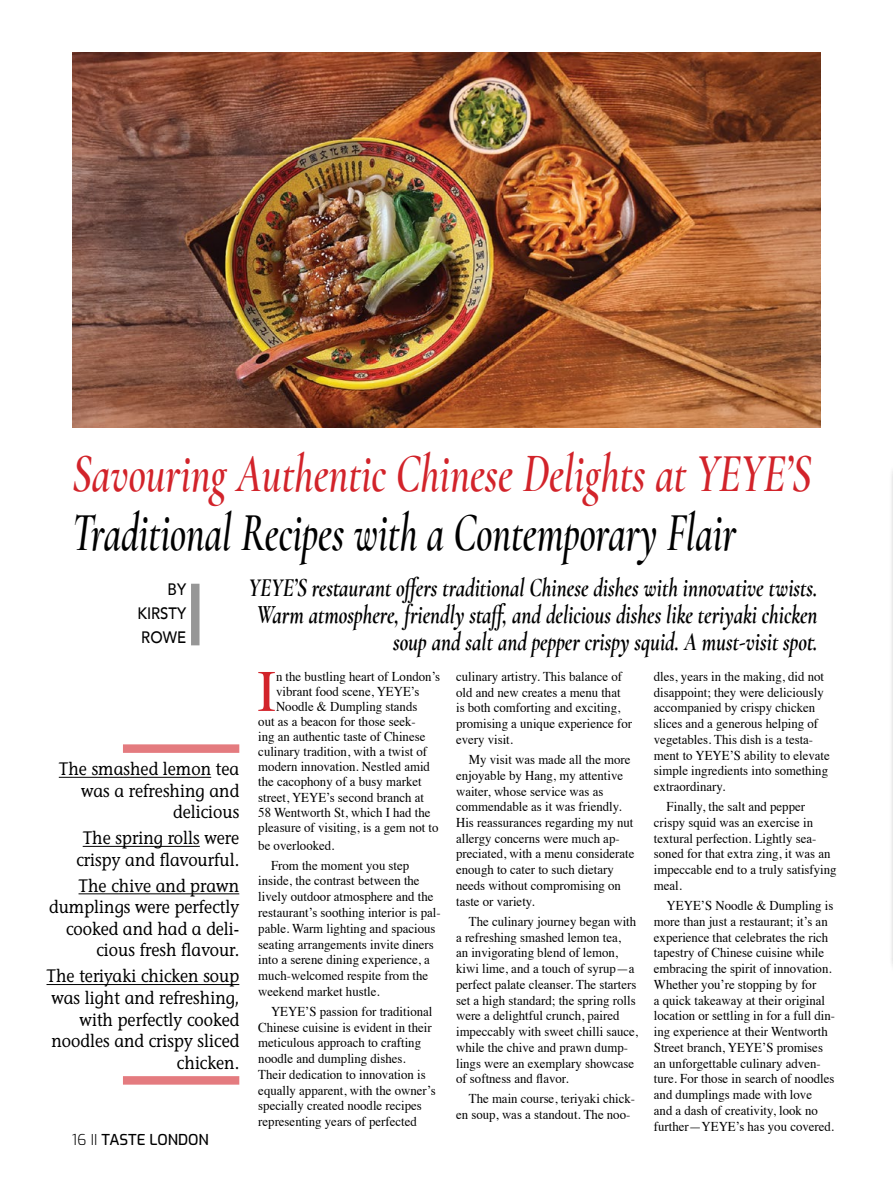
<style>
.page{position:relative;width:893px;height:1191px;background:#fff}
.page>*{position:absolute;margin:0;border:0;box-sizing:border-box;transform-origin:0 0}
.t1{font:58.8px "Times";color:#d2232a;scale:.95 1}
.t2{font:italic 600 54px "Cormorant Garamond";color:#d2232a;scale:.78 1}
.t3{font:italic 600 54px "Cormorant Garamond";color:#000;scale:.73 1}
.t4{font:italic 700 27px/27px "Cormorant Garamond";color:#000;text-align:right;scale:.78 1}
.t5{font:18px/21.6px "Stone Lab Normal Tr";color:#000;text-align:right;scale:.9 1}
.t6{font:500 16.5px/24px "Avenir";color:#000;text-align:justify;scale:.9 1}
.t7{font:100 15px "Exo";color:#000}
.t8{font:13.5px/15.8px "Times";color:#000;scale:.95 1}
</style>
<div class="page">
<hr style="left:889px;top:462px;width:4px;height:512px;background:#000;opacity:.75">
<img style="left:72px;top:53px;width:749px;height:375px">
<div style="left:191px;top:583px;width:9px;height:62px;background:#979797"></div>
<hr style="left:59px;top:777px;width:152px;height:1px;background:#000">
<hr style="left:83px;top:846px;width:117px;height:1px;background:#000">
<hr style="left:79px;top:893px;width:160px;height:1px;background:#000">
<hr style="left:47px;top:984px;width:192px;height:1px;background:#000">
<div style="left:123px;top:744px;width:116px;height:9px;background:#e47b7f"></div>
<div style="left:123px;top:1076px;width:116px;height:8px;background:#e47b7f"></div>
<h2 class="t2" style="left:72px;top:441px;width:949px">Savouring Authentic Chinese Delights at YEYE’S</h2>
<h2 class="t3" style="left:72px;top:500px;width:911px">Traditional Recipes with a Contemporary Flair</h2>
<h3 class="t4" style="left:249px;top:573px;width:730px">YEYE’S restaurant offers traditional Chinese dishes with innovative twists.<br>Warm atmosphere, friendly staff, and delicious dishes like teriyaki chicken soup and salt and pepper crispy squid. A must-visit spot.</h3>
<p class="t6" style="left:137px;top:576px;width:56px;text-indent:30px">BY KIRSTY ROWE</p>
<h3 class="t5" style="left:59px;top:758px;width:202px">The smashed lemon tea was a refreshing and delicious</h3>
<h3 class="t5" style="left:76px;top:827px;width:182px;text-align:center">The spring rolls were crispy and flavourful.</h3>
<h3 class="t5" style="left:49px;top:874px;width:213px">The chive and prawn dumplings were perfectly cooked and had a deli&shy;cious fresh flavour.</h3>
<h3 class="t5" style="left:47px;top:965px;width:216px">The teriyaki chicken soup was light and refreshing, with perfectly cooked noodles and crispy sliced chicken.</h3>
<p class="t7" style="left:72px;top:1129px;width:139px">16 II TASTE LONDON</p>
<h1 class="t1" style="left:257px;top:636px;width:21px">I</h1>
<p class="t8" style="left:276px;top:667px;width:174px">n the bustling heart of London’s</p>
<p class="t8" style="left:276px;top:682px;width:152px">vibrant food scene, YEYE’s</p>
<p class="t8" style="left:276px;top:697px;width:150px">Noodle &amp; Dumpling stands</p>
<p class="t8" style="left:258px;top:712px;width:167px">out as a beacon for those seek-</p>
<p class="t8" style="left:258px;top:727px;width:177px">ing an authentic taste of Chinese</p>
<p class="t8" style="left:258px;top:742px;width:179px">culinary tradition, with a twist of</p>
<p class="t8" style="left:258px;top:757px;width:182px">modern innovation. Nestled amid</p>
<p class="t8" style="left:258px;top:772px;width:174px">the cacophony of a busy market</p>
<p class="t8" style="left:258px;top:788px;width:176px">street, YEYE’s second branch at</p>
<p class="t8" style="left:258px;top:803px;width:183px">58 Wentworth St, which I had the</p>
<p class="t8" style="left:258px;top:818px;width:191px">pleasure of visiting, is a gem not to</p>
<p class="t8" style="left:271px;top:834px;width:147px;line-height:20px;text-indent:-13px">be overlooked.<br>From the moment you step</p>
<p class="t8" style="left:258px;top:872px;width:193px">inside, the contrast between the lively outdoor atmosphere and the restaurant’s soothing interior is pal&shy;pable. Warm lighting and spacious seating arrangements invite diners into a serene dining experience, a much-welcomed respite from the weekend market hustle.</p>
<p class="t8" style="left:258px;top:1002px;width:188px;text-indent:13px">YEYE’S passion for traditional Chinese cuisine is evident in their meticulous approach to crafting noodle and dumpling dishes.<br>Their dedication to innovation is equally apparent, with the owner’s specially created noodle recipes representing years of perfected</p>
<p class="t8" style="left:456px;top:667px;width:187px">culinary artistry. This balance of old and new creates a menu that is both comforting and exciting, promising a unique experience for every visit.</p>
<p class="t8" style="left:456px;top:750px;width:189px;text-indent:13px">My visit was made all the more enjoyable by Hang, my attentive waiter, whose service was as commendable as it was friendly.<br>His reassurances regarding my nut allergy concerns were much ap&shy;preciated, with a menu considerate enough to cater to such dietary needs without compromising on taste or variety.</p>
<p class="t8" style="left:456px;top:912px;width:193px;text-indent:13px">The culinary journey began with a refreshing smashed lemon tea,<br>an invigorating blend of lemon, kiwi lime, and a touch of syrup—a perfect palate cleanser. The starters set a high standard; the spring rolls were a delightful crunch, paired impeccably with sweet chilli sauce, while the chive and prawn dump&shy;lings were an exemplary showcase of softness and flavor.</p>
<p class="t8" style="left:456px;top:1089px;width:190px;text-indent:13px">The main course, teriyaki chick&shy;en soup, was a standout. The noo-</p>
<p class="t8" style="left:654px;top:667px;width:187px">dles, years in the making, did not disappoint; they were deliciously accompanied by crispy chicken slices and a generous helping of vegetables. This dish is a testa&shy;ment to YEYE’S ability to elevate simple ingredients into something extraordinary.</p>
<p class="t8" style="left:654px;top:797px;width:194px;text-indent:13px">Finally, the salt and pepper crispy squid was an exercise in textural perfection. Lightly sea&shy;soned for that extra zing, it was an impeccable end to a truly satisfying meal.</p>
<p class="t8" style="left:654px;top:896px;width:192px;text-indent:13px">YEYE’S Noodle &amp; Dumpling is more than just a restaurant; it’s an experience that celebrates the rich tapestry of Chinese cuisine while embracing the spirit of innovation.<br>Whether you’re stopping by for<br>a quick takeaway at their original location or settling in for a full din&shy;ing experience at their Wentworth Street branch, YEYE’S promises an unforgettable culinary adven&shy;ture. For those in search of noodles and dumplings made with love<br>and a dash of creativity, look no further—YEYE’s has you covered.</p>
</div>
